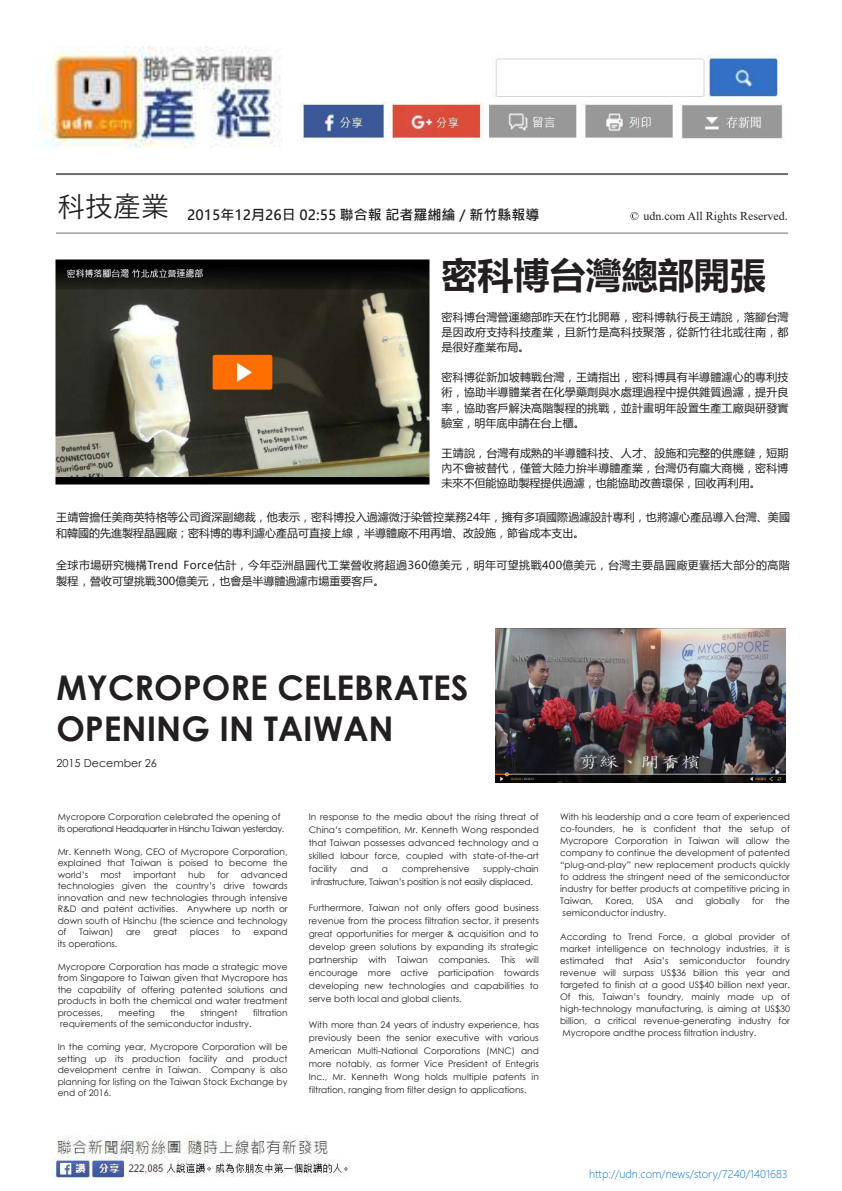
<style>
.page{position:relative;width:842px;height:1191px;background:#fff}
.page>*{position:absolute;margin:0;border:0;box-sizing:border-box;transform-origin:0 0}
.t1{font:700 36px "Microsoft Ya Hei";color:#231f20}
.t2{font:700 34px/40.8px "Century Gothic";color:#231f20}
.t3{font:14px "Microsoft Jheng Hei UI Bold";color:#231f20}
.t4{font:12px "Times New Roman";color:#231f20}
.t5{font:11px/15px "Microsoft Ya Hei";letter-spacing:.01em;color:#231f20;text-align:justify}
.t6{font:11px/16px "Microsoft Ya Hei";letter-spacing:.035em;color:#231f20}
.t7{font:11px "Century Gothic";color:#231f20}
.t8{font:300 10.6px "Microsoft Ya Hei";color:#1074bc}
.t9{font:9px/13px "Century Gothic";color:#231f20;text-align:justify}
.t10{font:9px/11.5px "Century Gothic";letter-spacing:-.045em;color:#231f20}
.t11{font:9px/13px "Century Gothic";letter-spacing:-.025em;color:#231f20}
</style>
<div class="page">
<svg style="left:630px;top:212px;width:8px;height:8px"></svg>
<hr style="left:56px;top:232px;width:732px;height:1px;background:#6c6d70">
<hr style="left:56px;top:173px;width:732px;height:2px;background:#6c6d70">
<img style="left:39px;top:46px;width:243px;height:102px">
<img style="left:300px;top:102px;width:483px;height:39px">
<img style="left:495px;top:54px;width:285px;height:45px">
<img style="left:55px;top:259px;width:374px;height:226px">
<img style="left:52px;top:1135px;width:299px;height:45px">
<img style="left:496px;top:628px;width:290px;height:154px">
<h3 class="t3" style="left:57px;top:206px;width:484px"><sup>科技產業</sup> 2015年12月26日 02:55 聯合報 記者羅緗綸／新竹縣報導</h3>
<h3 class="t4" style="left:644px;top:208px;width:146px">udn.com All Rights Reserved.</h3>
<h1 class="t1" style="left:442px;top:250px;width:325px">密科博台灣總部開張</h1>
<p class="t5" style="left:442px;top:310px;width:348px">密科博台灣營運總部昨天在竹北開幕，密科博執行長王靖說，落腳台灣是因政府支持科技產業，且新竹是高科技聚落，從新竹往北或往南，都是很好產業布局。</p>
<p class="t5" style="left:442px;top:370px;width:348px">密科博從新加坡轉戰台灣，王靖指出，密科博具有半導體濾心的專利技術，協助半導體業者在化學藥劑與水處理過程中提供雜質過濾，提升良率，協助客戶解決高階製程的挑戰，並計畫明年設置生產工廠與研發實驗室，明年底申請在台上櫃。</p>
<p class="t5" style="left:442px;top:445px;width:348px">王靖說，台灣有成熟的半導體科技、人才、設施和完整的供應鏈，短期內不會被替代，僅管大陸力拚半導體產業，台灣仍有龐大商機，密科博未來不但能協助製程提供過濾，也能協助改善環保，回收再利用。</p>
<p class="t5" style="left:56px;top:508px;width:735px;line-height:16px">王靖曾擔任美商英特格等公司資深副總裁，他表示，密科博投入過濾微汙染管控業務24年，擁有多項國際過濾設計專利，也將濾心產品導入台灣、美國和韓國的先進製程晶圓廠；密科博的專利濾心產品可直接上線，半導體廠不用再增、改設施，節省成本支出。</p>
<p class="t6" style="left:56px;top:556px;width:735px">全球市場研究機構Trend Force估計，今年亞洲晶圓代工業營收將超過360億美元，明年可望挑戰400億美元，台灣主要晶圓廠更囊括大部分的高階製程，營收可望挑戰300億美元，也會是半導體過濾市場重要客戶。</p>
<h2 class="t2" style="left:56px;top:666px;width:414px">MYCROPORE CELEBRATES<br>OPENING IN TAIWAN</h2>
<p class="t7" style="left:56px;top:755px;width:102px">2015 December 26</p>
<p class="t10" style="left:58px;top:811px;width:228px">Mycropore Corporation celebrated the opening of its operational Headquarter in Hsinchu Taiwan yesterday.</p>
<p class="t9" style="left:58px;top:845px;width:231px;line-height:11.5px">Mr. Kenneth Wong, CEO of Mycropore Corporation, explained that Taiwan is poised to become the world’s</p>
<p class="t9" style="left:100px;top:867px;width:22px">most</p>
<p class="t9" style="left:133px;top:867px;width:44px">important</p>
<p class="t9" style="left:188px;top:867px;width:19px">hub</p>
<p class="t9" style="left:217px;top:867px;width:13px">for</p>
<p class="t9" style="left:58px;top:868px;width:231px;line-height:11.5px;text-indent:183px">advanced technologies given the country’s drive towards innovation and new technologies through intensive R&amp;D and patent activities. Anywhere up north or down south of Hsinchu (the science and technology of</p>
<p class="t9" style="left:79px;top:925px;width:36px">Taiwan)</p>
<p class="t9" style="left:126px;top:925px;width:16px">are</p>
<p class="t9" style="left:153px;top:925px;width:25px">great</p>
<p class="t9" style="left:190px;top:925px;width:31px">places</p>
<p class="t9" style="left:232px;top:925px;width:10px">to</p>
<p class="t9" style="left:253px;top:925px;width:36px">expand</p>
<p class="t9" style="left:58px;top:936px;width:61px">its operations.</p>
<p class="t9" style="left:58px;top:960px;width:231px;line-height:11.5px">Mycropore Corporation has made a strategic move from Singapore to Taiwan given that Mycropore has the capability of offering patented solutions and products in both the chemical and water treatment processes,</p>
<p class="t9" style="left:118px;top:1005px;width:38px">meeting</p>
<p class="t9" style="left:171px;top:1005px;width:16px">the</p>
<p class="t9" style="left:200px;top:1005px;width:38px">stringent</p>
<p class="t9" style="left:253px;top:1005px;width:36px">filtration</p>
<p class="t9" style="left:60px;top:1017px;width:193px">requirements of the semiconductor industry.</p>
<p class="t9" style="left:58px;top:1041px;width:231px;line-height:11.5px">In the coming year, Mycropore Corporation will be setting up its production facility and product development centre in Taiwan. Company is also planning for listing on the Taiwan Stock Exchange by end of 2016.</p>
<p class="t9" style="left:309px;top:810px;width:231px">In response to the media about the rising threat of China’s competition, Mr. Kenneth Wong responded that Taiwan possesses advanced technology and a skilled labour force, coupled with state-of-the-art facility</p>
<p class="t11" style="left:311px;top:862px;width:229px;text-indent:172px">supply-chain infrastructure, Taiwan’s position is not easily displaced.</p>
<p class="t9" style="left:309px;top:901px;width:231px">Furthermore, Taiwan not only offers good business revenue from the process filtration sector, it presents great opportunities for merger &amp; acquisition and to develop green solutions by expanding its strategic partnership with Taiwan companies. This will encourage more active participation towards developing new technologies and capabilities to serve both local and global clients.</p>
<p class="t9" style="left:309px;top:1018px;width:231px">With more than 24 years of industry experience, has previously been the senior executive with various American Multi-National Corporations (MNC) and more notably, as former Vice President of Entegris Inc., Mr. Kenneth Wong holds multiple patents in filtration, ranging from filter design to applications.</p>
<p class="t9" style="left:351px;top:862px;width:19px">and</p>
<p class="t9" style="left:382px;top:862px;width:8px">a</p>
<p class="t9" style="left:402px;top:862px;width:69px">comprehensive</p>
<p class="t9" style="left:560px;top:810px;width:231px;line-height:12px">With his leadership and a core team of experienced co-founders, he is confident that the setup of Mycropore Corporation in Taiwan will allow the company to continue the development of patented “plug-and-play” new replacement products quickly to address the stringent need of the semiconductor industry for better products at competitive pricing in Taiwan,</p>
<p class="t9" style="left:606px;top:894px;width:30px">Korea,</p>
<p class="t9" style="left:646px;top:894px;width:19px">USA</p>
<p class="t9" style="left:675px;top:894px;width:19px">and</p>
<p class="t9" style="left:705px;top:894px;width:36px">globally</p>
<p class="t9" style="left:752px;top:894px;width:13px">for</p>
<p class="t9" style="left:776px;top:894px;width:16px">the</p>
<p class="t9" style="left:562px;top:906px;width:105px">semiconductor industry.</p>
<p class="t9" style="left:560px;top:930px;width:231px;line-height:12px">According to Trend Force, a global provider of market intelligence on technology industries, it is estimated that Asia’s semiconductor foundry revenue will surpass US$36 billion this year and targeted to finish at a good US$40 billion next year.<br>Of this, Taiwan’s foundry, mainly made up of high-technology manufacturing, is aiming at US$30 billion, a critical revenue-generating industry for Mycropore andthe process filtration industry.</p>
<p class="t8" style="left:589px;top:1167px;width:200px">http://udn.com/news/story/7240/1401683</p>
</div>
